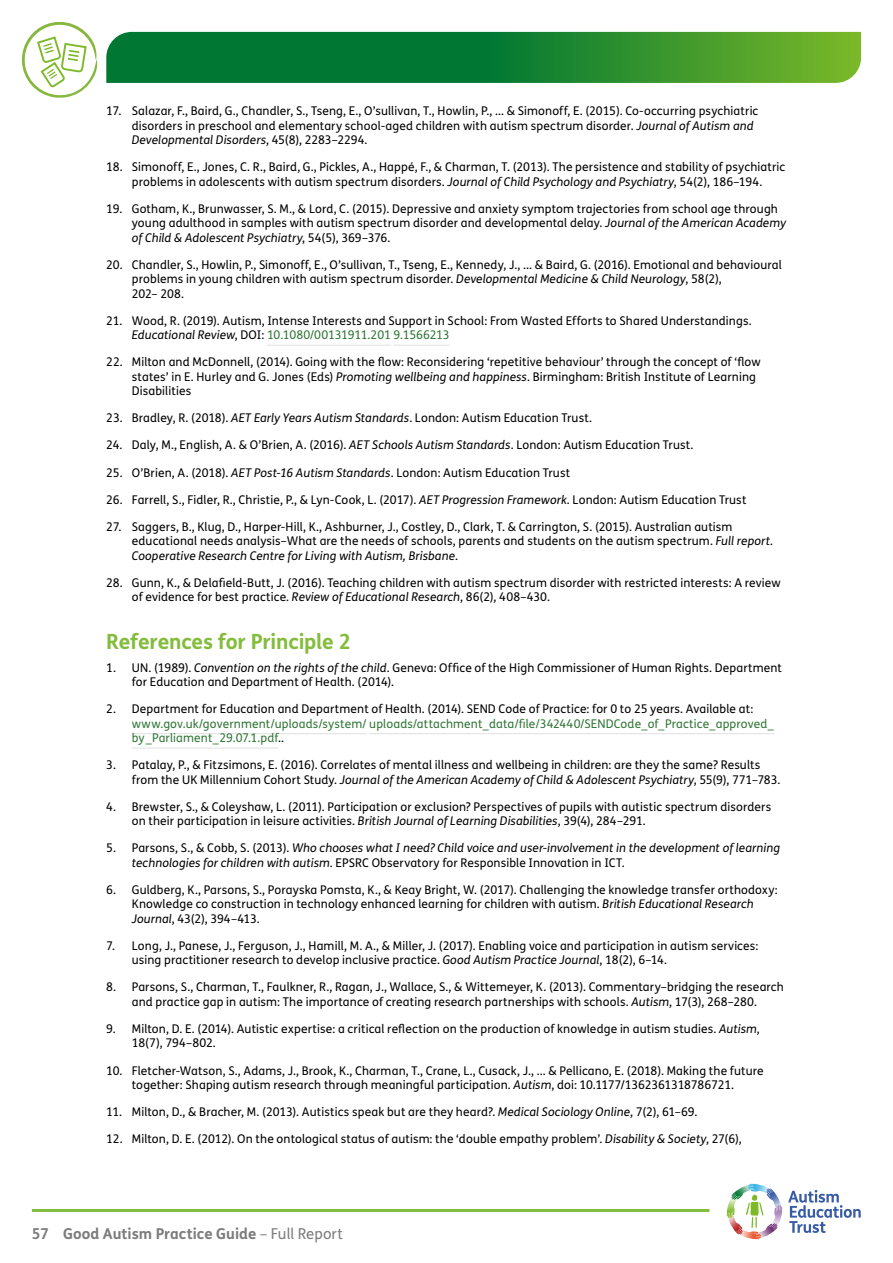
<style>
.page{position:relative;width:893px;height:1263px;background:#fff}
.page>*{position:absolute;margin:0;border:0;box-sizing:border-box;transform-origin:0 0}
.t1{font:700 21px "FS Me";letter-spacing:-.01em;color:#84bc3d}
.t2{font:700 15px "FS Me";color:#7c7c7c}
.t3{font:12px/14.4px "FS Me";letter-spacing:.01em;color:#000}
.t4{font:italic 12px/14.4px "FS Me";letter-spacing:.01em;color:#000}
.t5{font:12px/14.4px "FS Me";letter-spacing:.01em;color:#317737}
.s1{font-style:italic}
.s2{color:#317737}
.s3{color:#000}
.s4{font-style:normal}
.s5{font-weight:400}
</style>
<div class="page">
<svg style="left:788px;top:1190px;width:73px;height:43px"></svg>
<svg style="left:727px;top:1184px;width:52px;height:55px"></svg>
<hr style="left:32px;top:1209px;width:677px;height:3px;background:#84bc3d">
<svg style="left:106px;top:32px;width:755px;height:51px;background:#208832"></svg>
<svg style="left:22px;top:22px;width:75px;height:76px"></svg>
<hr style="left:267px;top:345px;width:124px;height:1px;background:#e0e0e0">
<hr style="left:394px;top:345px;width:56px;height:1px;background:#e0e0e0">
<hr style="left:132px;top:733px;width:235px;height:1px;background:#e0e0e0">
<hr style="left:369px;top:733px;width:405px;height:1px;background:#e0e0e0">
<hr style="left:132px;top:748px;width:146px;height:1px;background:#e0e0e0">
<p class="t3" style="left:132px;top:104px;width:628px;text-indent:-26px">17. Salazar, F., Baird, G., Chandler, S., Tseng, E., O’sullivan, T., Howlin, P., ... &amp; Simonoff, E. (2015). Co-occurring psychiatric disorders in preschool and elementary school-aged children with autism spectrum disorder. <span class="s1">Journal of Autism and<br>Developmental Disorders</span>, 45(8), 2283–2294.</p>
<p class="t3" style="left:106px;top:160px;width:681px;text-align:center">18. Simonoff, E., Jones, C. R., Baird, G., Pickles, A., Happé, F., &amp; Charman, T. (2013). The persistence and stability of psychiatric problems in adolescents with autism spectrum disorders. <span class="s1">Journal of Child Psychology and Psychiatry</span>, 54(2), 186–194.</p>
<p class="t3" style="left:132px;top:201px;width:656px;text-indent:-26px">19. Gotham, K., Brunwasser, S. M., &amp; Lord, C. (2015). Depressive and anxiety symptom trajectories from school age through young adulthood in samples with autism spectrum disorder and developmental delay. <span class="s1">Journal of the American Academy of Child &amp; Adolescent Psychiatry</span>, 54(5), 369–376.</p>
<p class="t3" style="left:132px;top:257px;width:651px;text-indent:-26px">20. Chandler, S., Howlin, P., Simonoff, E., O’sullivan, T., Tseng, E., Kennedy, J., ... &amp; Baird, G. (2016). Emotional and behavioural problems in young children with autism spectrum disorder. <span class="s1">Developmental Medicine &amp; Child Neurology</span>, 58(2),<br>202– 208.</p>
<p class="t3" style="left:132px;top:313px;width:621px;text-indent:-26px">21. Wood, R. (2019). Autism, Intense Interests and Support in School: From Wasted Efforts to Shared Understandings.<br><span class="s1">Educational Review</span>, DOI: <span class="s2">10.1080/00131911.201 9.1566213</span></p>
<p class="t3" style="left:132px;top:355px;width:630px;text-indent:-26px">22. Milton and McDonnell, (2014). Going with the flow: Reconsidering ‘repetitive behaviour’ through the concept of ‘flow states’ in E. Hurley and G. Jones (Eds) <span class="s1">Promoting wellbeing and happiness</span>. Birmingham: British Institute of Learning<br>Disabilities</p>
<p class="t3" style="left:106px;top:411px;width:487px">23. Bradley, R. (2018). <span class="s1">AET Early Years Autism Standards</span>. London: Autism Education Trust.</p>
<p class="t3" style="left:106px;top:438px;width:589px">24. Daly, M., English, A. &amp; O’Brien, A. (2016). <span class="s1">AET Schools Autism Standards</span>. London: Autism Education Trust.</p>
<p class="t3" style="left:106px;top:465px;width:465px">25. O’Brien, A. (2018). <span class="s1">AET Post-16 Autism Standards</span>. London: Autism Education Trust</p>
<p class="t3" style="left:106px;top:492px;width:642px">26. Farrell, S., Fidler, R., Christie, P., &amp; Lyn-Cook, L. (2017). <span class="s1">AET Progression Framework</span>. London: Autism Education Trust</p>
<p class="t3" style="left:132px;top:519px;width:643px;text-indent:-26px">27. Saggers, B., Klug, D., Harper-Hill, K., Ashburner, J., Costley, D., Clark, T. &amp; Carrington, S. (2015). Australian autism educational needs analysis–What are the needs of schools, parents and students on the autism spectrum. <span class="s1">Full report.<br>Cooperative Research Centre for Living with Autism, Brisbane</span>.</p>
<p class="t3" style="left:132px;top:575px;width:651px;text-indent:-26px">28. Gunn, K., &amp; Delafield-Butt, J. (2016). Teaching children with autism spectrum disorder with restricted interests: A review of evidence for best practice. <span class="s1">Review of Educational Research</span>, 86(2), 408–430.</p>
<h1 class="t1" style="left:106px;top:625px;width:246px">References for Principle 2</h1>
<p class="t3" style="left:132px;top:660px;width:652px;text-indent:-26px">1. UN. (1989). <span class="s1">Convention on the rights of the child</span>. Geneva: Office of the High Commissioner of Human Rights. Department for Education and Department of Health. (2014).</p>
<p class="t3" style="left:106px;top:702px;width:648px">2. Department for Education and Department of Health. (2014). SEND Code of Practice: for 0 to 25 years. Available at:</p>
<p class="t5" style="left:132px;top:716px;width:644px">www.gov.uk/government/uploads/system/ uploads/attachment_data/file/342440/SENDCode_of_Practice_approved_ by_Parliament_29.07.1.pdf<span class="s3">..</span></p>
<p class="t3" style="left:132px;top:758px;width:650px;text-indent:-26px">3. Patalay, P., &amp; Fitzsimons, E. (2016). Correlates of mental illness and wellbeing in children: are they the same? Results from the UK Millennium Cohort Study. <span class="s1">Journal of the American Academy of Child &amp; Adolescent Psychiatry</span>, 55(9), 771–783.</p>
<p class="t3" style="left:132px;top:799px;width:641px;text-indent:-26px">4. Brewster, S., &amp; Coleyshaw, L. (2011). Participation or exclusion? Perspectives of pupils with autistic spectrum disorders on their participation in leisure activities. <span class="s1">British Journal of Learning Disabilities</span>, 39(4), 284–291.</p>
<p class="t4" style="left:132px;top:841px;width:650px;text-indent:-26px"><span class="s4">5. Parsons, S., &amp; Cobb, S. (2013).</span> Who chooses what I need? Child voice and user-involvement in the development of learning technologies for children with autism<span class="s4">. EPSRC Observatory for Responsible Innovation in ICT.</span></p>
<p class="t3" style="left:132px;top:882px;width:647px;text-indent:-26px">6. Guldberg, K., Parsons, S., Porayska Pomsta, K., &amp; Keay Bright, W. (2017). Challenging the knowledge transfer orthodoxy:<br>Knowledge co construction in technology enhanced learning for children with autism. <span class="s1">British Educational Research<br>Journal</span>, 43(2), 394–413.</p>
<p class="t3" style="left:132px;top:938px;width:628px;text-indent:-26px">7. Long, J., Panese, J., Ferguson, J., Hamill, M. A., &amp; Miller, J. (2017). Enabling voice and participation in autism services: using practitioner research to develop inclusive practice. <span class="s1">Good Autism Practice Journal</span>, 18(2), 6–14.</p>
<p class="t3" style="left:106px;top:980px;width:679px;text-align:center">8. Parsons, S., Charman, T., Faulkner, R., Ragan, J., Wallace, S., &amp; Wittemeyer, K. (2013). Commentary–bridging the research and practice gap in autism: The importance of creating research partnerships with schools. <span class="s1">Autism</span>, 17(3), 268–280.</p>
<p class="t3" style="left:132px;top:1021px;width:629px;text-indent:-26px">9. Milton, D. E. (2014). Autistic expertise: a critical reflection on the production of knowledge in autism studies. <span class="s1">Autism</span>,<br>18(7), 794–802.</p>
<p class="t3" style="left:106px;top:1063px;width:659px;text-align:center">10. Fletcher-Watson, S., Adams, J., Brook, K., Charman, T., Crane, L., Cusack, J., ... &amp; Pellicano, E. (2018). Making the future together: Shaping autism research through meaningful participation. <span class="s1">Autism</span>, doi: 10.1177/1362361318786721.</p>
<p class="t3" style="left:106px;top:1104px;width:593px">11. Milton, D., &amp; Bracher, M. (2013). Autistics speak but are they heard?. <span class="s1">Medical Sociology Online</span>, 7(2), 61–69.</p>
<p class="t3" style="left:106px;top:1132px;width:637px">12. Milton, D. E. (2012). On the ontological status of autism: the ‘double empathy problem’. <span class="s1">Disability &amp; Society</span>, 27(6),</p>
<p class="t2" style="left:32px;top:1222px;width:313px">57 Good Autism Practice Guide <span class="s5">– Full Report</span></p>
</div>
